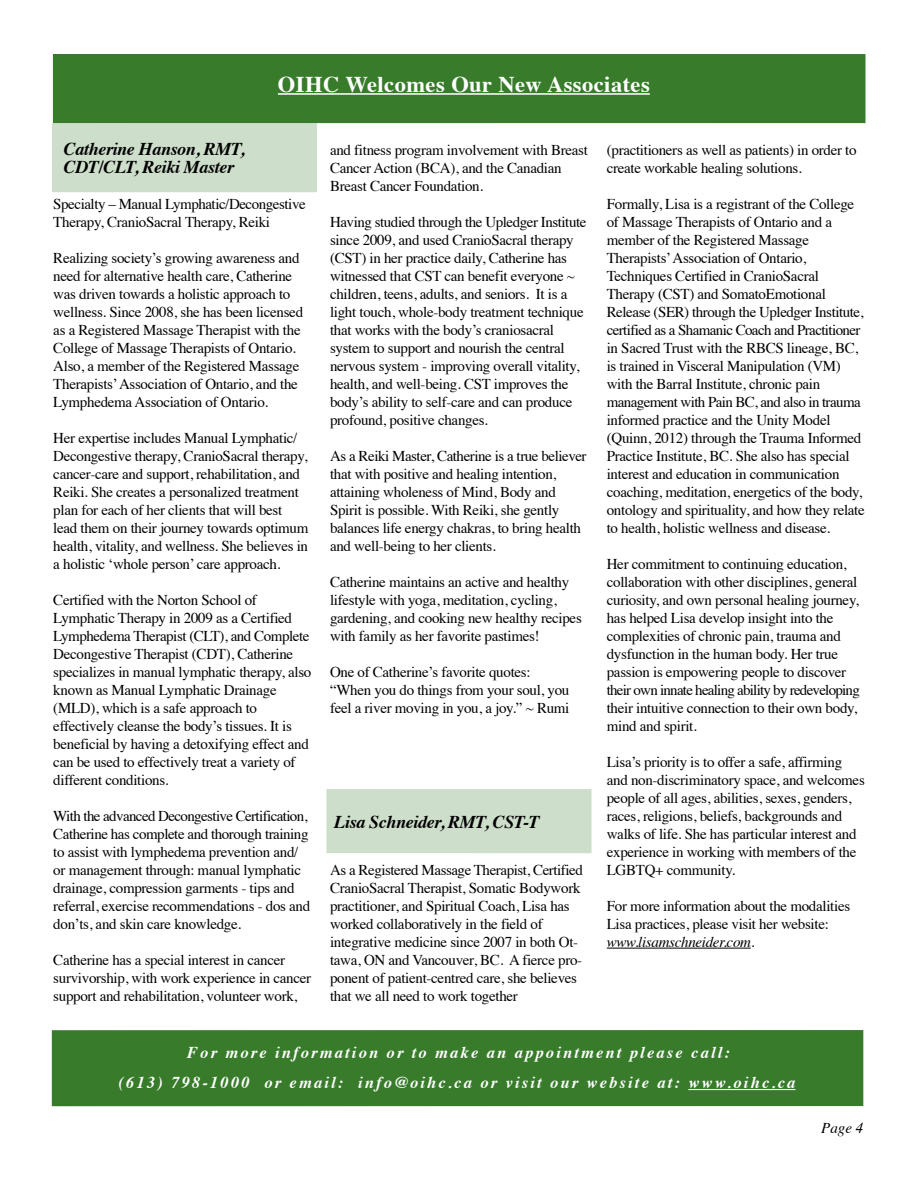
<style>
.page{position:relative;width:918px;height:1188px;background:#fff}
.page>*{position:absolute;margin:0;border:0;box-sizing:border-box;transform-origin:0 0}
.t1{font:700 22.5px "Times";letter-spacing:.02em;color:#fff}
.t2{font:italic 700 18px/18px "Times";letter-spacing:-.02em;color:#000}
.t3{font:italic 700 16.5px/30px "Times";letter-spacing:.13em;color:#fff;text-align:center}
.t4{font:15px/18px "Times";letter-spacing:-.02em;color:#000}
.t5{font:italic 15px "Times";color:#000}
.s1{font-style:italic}
</style>
<div class="page">
<div style="left:326px;top:789px;width:266px;height:64px;background:#cddeca"></div>
<div style="left:52px;top:123px;width:265px;height:69px;background:#cddeca"></div>
<div style="left:53px;top:54px;width:812px;height:69px;background:#387c2b"></div>
<div style="left:52px;top:1030px;width:811px;height:76px;background:#387c2b"></div>
<hr style="left:688px;top:1089px;width:107px;height:1px;background:#fff">
<hr style="left:607px;top:948px;width:144px;height:1px;background:#000">
<hr style="left:278px;top:93px;width:372px;height:2px;background:#fff">
<h1 class="t1" style="left:278px;top:63px;width:373px">OIHC Welcomes Our New Associates</h1>
<p class="t2" style="left:64px;top:138px;width:182px">Catherine Hanson, RMT,<br>CDT/CLT, Reiki Master</p>
<p class="t4" style="left:53px;top:194px;width:254px">Specialty – Manual Lymphatic/Decongestive<br>Therapy, CranioSacral Therapy, Reiki</p>
<p class="t4" style="left:53px;top:248px;width:251px">Realizing society’s growing awareness and need for alternative health care, Catherine was driven towards a holistic approach to wellness. Since 2008, she has been licensed as a Registered Massage Therapist with the College of Massage Therapists of Ontario.<br>Also, a member of the Registered Massage Therapists’ Association of Ontario, and the Lymphedema Association of Ontario.</p>
<p class="t4" style="left:53px;top:428px;width:257px">Her expertise includes Manual Lymphatic/ Decongestive therapy, CranioSacral therapy, cancer-care and support, rehabilitation, and Reiki. She creates a personalized treatment plan for each of her clients that will best lead them on their journey towards optimum health, vitality, and wellness. She believes in a holistic ‘whole person’ care approach.</p>
<p class="t4" style="left:53px;top:590px;width:260px">Certified with the Norton School of Lymphatic Therapy in 2009 as a Certified Lymphedema Therapist (CLT), and Complete Decongestive Therapist (CDT), Catherine specializes in manual lymphatic therapy, also known as Manual Lymphatic Drainage (MLD), which is a safe approach to effectively cleanse the body’s tissues. It is beneficial by having a detoxifying effect and can be used to effectively treat a variety of different conditions.</p>
<p class="t4" style="left:53px;top:806px;width:259px">With the advanced Decongestive Certification, Catherine has complete and thorough training to assist with lymphedema prevention and/ or management through: manual lymphatic drainage, compression garments - tips and referral, exercise recommendations - dos and don’ts, and skin care knowledge.</p>
<p class="t4" style="left:53px;top:950px;width:259px">Catherine has a special interest in cancer survivorship, with work experience in cancer support and rehabilitation, volunteer work,</p>
<p class="t4" style="left:330px;top:140px;width:259px">and fitness program involvement with Breast<br>Cancer Action (BCA), and the Canadian<br>Breast Cancer Foundation.</p>
<p class="t4" style="left:330px;top:212px;width:258px">Having studied through the Upledger Institute since 2009, and used CranioSacral therapy (CST) in her practice daily, Catherine has witnessed that CST can benefit everyone ~ children, teens, adults, and seniors. It is a light touch, whole-body treatment technique that works with the body’s craniosacral system to support and nourish the central nervous system - improving overall vitality, health, and well-being. CST improves the body’s ability to self-care and can produce profound, positive changes.</p>
<p class="t4" style="left:330px;top:446px;width:258px">As a Reiki Master, Catherine is a true believer that with positive and healing intention, attaining wholeness of Mind, Body and Spirit is possible. With Reiki, she gently balances life energy chakras, to bring health and well-being to her clients.</p>
<p class="t4" style="left:330px;top:572px;width:253px">Catherine maintains an active and healthy lifestyle with yoga, meditation, cycling, gardening, and cooking new healthy recipes with family as her favorite pastimes!</p>
<p class="t4" style="left:330px;top:662px;width:241px">One of Catherine’s favorite quotes: “When you do things from your soul, you feel a river moving in you, a joy.” ~ Rumi</p>
<p class="t2" style="left:334px;top:812px;width:207px">Lisa Schneider, RMT, CST-T</p>
<p class="t4" style="left:330px;top:860px;width:254px">As a Registered Massage Therapist, Certified CranioSacral Therapist, Somatic Bodywork practitioner, and Spiritual Coach, Lisa has worked collaboratively in the field of integrative medicine since 2007 in both Ot&shy;tawa, ON and Vancouver, BC. A fierce pro&shy;ponent of patient-centred care, she believes that we all need to work together</p>
<p class="t4" style="left:607px;top:140px;width:251px">(practitioners as well as patients) in order to create workable healing solutions.</p>
<p class="t4" style="left:607px;top:194px;width:260px">Formally, Lisa is a registrant of the College of Massage Therapists of Ontario and a member of the Registered Massage Therapists’ Association of Ontario, Techniques Certified in CranioSacral Therapy (CST) and SomatoEmotional Release (SER) through the Upledger Institute, certified as a Shamanic Coach and Practitioner in Sacred Trust with the RBCS lineage, BC, is trained in Visceral Manipulation (VM) with the Barral Institute, chronic pain management with Pain BC, and also in trauma informed practice and the Unity Model (Quinn, 2012) through the Trauma Informed Practice Institute, BC. She also has special interest and education in communication coaching, meditation, energetics of the body, ontology and spirituality, and how they relate to health, holistic wellness and disease.</p>
<p class="t4" style="left:607px;top:554px;width:255px">Her commitment to continuing education, collaboration with other disciplines, general curiosity, and own personal healing journey, has helped Lisa develop insight into the complexities of chronic pain, trauma and dysfunction in the human body. Her true passion is empowering people to discover their own innate healing ability by redeveloping their intuitive connection to their own body, mind and spirit.</p>
<p class="t4" style="left:607px;top:752px;width:260px">Lisa’s priority is to offer a safe, affirming and non-discriminatory space, and welcomes people of all ages, abilities, sexes, genders, races, religions, beliefs, backgrounds and walks of life. She has particular interest and experience in working with members of the LGBTQ+ community.</p>
<p class="t4" style="left:607px;top:896px;width:245px">For more information about the modalities<br>Lisa practices, please visit her website: <span class="s1">www.lisamschneider.com</span>.</p>
<p class="t3" style="left:119px;top:1036px;width:678px">For more information or to make an appointment please call:<br>(613) 798-1000 or email: info@oihc.ca or visit our website at: www.oihc.ca</p>
<p class="t5" style="left:821px;top:1115px;width:44px">Page 4</p>
</div>
